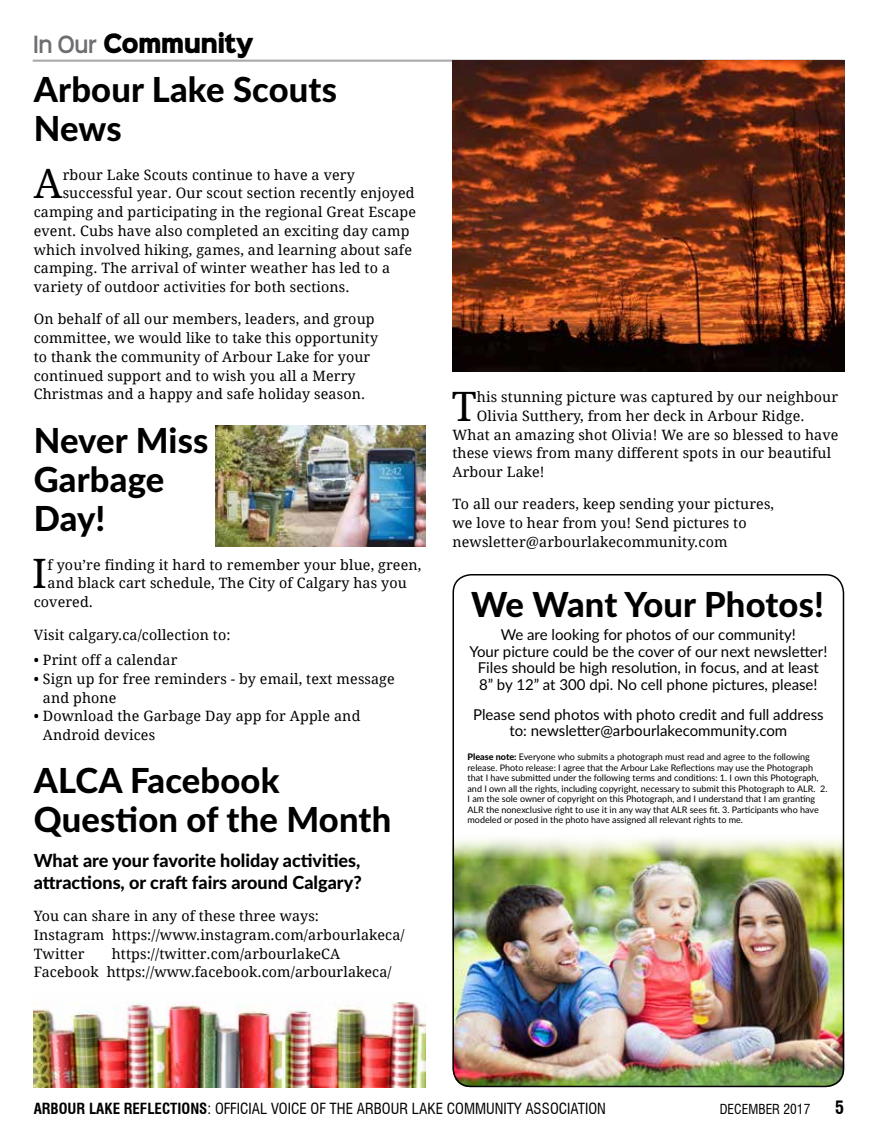
<style>
.page{position:relative;width:878px;height:1148px;background:#fff}
.page>*{position:absolute;margin:0;border:0;box-sizing:border-box;transform-origin:0 0}
.t1{font:40.5px "Droid Serif";color:#000}
.t2{font:800 34.5px/39px "Lato";letter-spacing:.005em;color:#000}
.t3{font:24px "Sinkin Sans 900 X Black";letter-spacing:-.035em;color:#000;scale:.89 1}
.t4{font:800 18px/21.6px "Lato";color:#000}
.t5{font:700 condensed 18px "Swiss 721 BT";color:#000}
.t6{font:15px/16.5px "Lato";color:#000;text-align:center}
.t7{font:condensed 15px "Swiss 721 BT";color:#000}
.t8{font:14.25px/18.8px "Droid Serif";letter-spacing:.01em;color:#000}
.t9{font:condensed 13.5px "Swiss 721 BT";color:#000}
.t10{font:9px/10.5px "Lato";color:#000}
.s1{font-family:"Sinkin Sans 600";font-weight:600;font-size:21.3px;color:#6d6e71}
.s2{font-weight:800}
.s3{font-weight:700}
</style>
<div class="page">
<img style="left:34px;top:1002px;width:391px;height:85px">
<img style="left:454px;top:838px;width:390px;height:248px">
<div style="left:452px;top:574px;width:392px;height:513px;border:2px solid #000;border-radius:18px"></div>
<hr style="left:33px;top:60px;width:811px;height:2px;background:#a7a9ac">
<img style="left:452px;top:61px;width:392px;height:311px">
<img style="left:215px;top:426px;width:210px;height:121px">
<h3 class="t3" style="left:33px;top:31px;width:250px"><span class="s1">In Our</span> COMMUNITY</h3>
<h2 class="t2" style="left:34px;top:68px;width:305px">Arbour Lake Scouts<br>News</h2>
<h1 class="t1" style="left:34px;top:161px;width:30px">A</h1>
<p class="t8" style="left:63px;top:165px;width:293px">rbour Lake Scouts continue to have a very</p>
<p class="t8" style="left:63px;top:184px;width:353px">successful year. Our scout section recently enjoyed</p>
<p class="t8" style="left:34px;top:203px;width:384px">camping and participating in the regional Great Escape</p>
<p class="t8" style="left:34px;top:221px;width:377px">event. Cubs have also completed an exciting day camp</p>
<p class="t8" style="left:34px;top:240px;width:379px">which involved hiking, games, and learning about safe</p>
<p class="t8" style="left:34px;top:259px;width:358px">camping. The arrival of winter weather has led to a</p>
<p class="t8" style="left:34px;top:278px;width:317px">variety of outdoor activities for both sections.</p>
<p class="t8" style="left:34px;top:310px;width:346px">On behalf of all our members, leaders, and group committee, we would like to take this opportunity to thank the community of Arbour Lake for your continued support and to wish you all a Merry Christmas and a happy and safe holiday season.</p>
<h2 class="t2" style="left:34px;top:419px;width:176px">Never Miss<br>Garbage<br>Day!</h2>
<h1 class="t1" style="left:32px;top:551px;width:16px">I</h1>
<p class="t8" style="left:47px;top:555px;width:375px">f you’re finding it hard to remember your blue, green,</p>
<p class="t8" style="left:47px;top:574px;width:361px">and black cart schedule, The City of Calgary has you</p>
<p class="t8" style="left:34px;top:593px;width:61px">covered.</p>
<p class="t8" style="left:34px;top:625px;width:198px">Visit calgary.ca/collection to:</p>
<p class="t8" style="left:34px;top:650px;width:145px">• Print off a calendar</p>
<p class="t8" style="left:43px;top:669px;width:353px;text-indent:-9px">• Sign up for free reminders - by email, text message and phone</p>
<p class="t8" style="left:43px;top:707px;width:319px;text-indent:-9px">• Download the Garbage Day app for Apple and<br>Android devices</p>
<h2 class="t2" style="left:34px;top:759px;width:359px">ALCA Facebook<br>Question of the Month</h2>
<p class="t4" style="left:34px;top:849px;width:329px">What are your favorite holiday activities, attractions, or craft fairs around Calgary?</p>
<p class="t8" style="left:34px;top:906px;width:372px">You can share in any of these three ways:<br>Instagram https://www.instagram.com/arbourlakeca/<br>Twitter</p>
<p class="t8" style="left:34px;top:944px;width:359px;text-indent:78px">https://twitter.com/arbourlakeCA<br>Facebook https://www.facebook.com/arbourlakeca/</p>
<h1 class="t1" style="left:451px;top:383px;width:26px">T</h1>
<p class="t8" style="left:477px;top:388px;width:362px">his stunning picture was captured by our neighbour</p>
<p class="t8" style="left:477px;top:406px;width:329px">Olivia Sutthery, from her deck in Arbour Ridge.</p>
<p class="t8" style="left:452px;top:425px;width:387px">What an amazing shot Olivia! We are so blessed to have</p>
<p class="t8" style="left:452px;top:444px;width:380px">these views from many different spots in our beautiful</p>
<p class="t8" style="left:452px;top:463px;width:94px">Arbour Lake!</p>
<p class="t8" style="left:452px;top:495px;width:323px">To all our readers, keep sending your pictures, we love to hear from you! Send pictures to newsletter@arbourlakecommunity.com</p>
<h2 class="t2" style="left:471px;top:583px;width:354px">We Want Your Photos!</h2>
<p class="t6" style="left:469px;top:625px;width:359px">We are looking for photos of our community!<br>Your picture could be the cover of our next newsletter!<br>Files should be high resolution, in focus, and at least 8” by 12” at 300 dpi. No cell phone pictures, please!</p>
<p class="t6" style="left:473px;top:705px;width:352px">Please send photos with photo credit and full address to: newsletter@arbourlakecommunity.com</p>
<p class="t10" style="left:467px;top:751px;width:361px"><span class="s2">Please note:</span> Everyone who submits a photograph must read and agree to the following release. Photo release: I agree that the Arbour Lake Reflections may use the Photograph that I have submitted under the following terms and conditions: 1. I own this Photograph, and I own all the rights, including copyright, necessary to submit this Photograph to ALR. 2.<br>I am the sole owner of copyright on this Photograph, and I understand that I am granting ALR the nonexclusive right to use it in any way that ALR sees fit. 3. Participants who have modeled or posed in the photo have assigned all relevant rights to me.</p>
<p class="t7" style="left:34px;top:1099px;width:573px"><span class="s3">ARBOUR LAKE REFLECTIONS</span>: OFFICIAL VOICE OF THE ARBOUR LAKE COMMUNITY ASSOCIATION</p>
<p class="t9" style="left:719px;top:1101px;width:92px">DECEMBER 2017</p>
<p class="t5" style="left:835px;top:1096px;width:10px">5</p>
</div>
